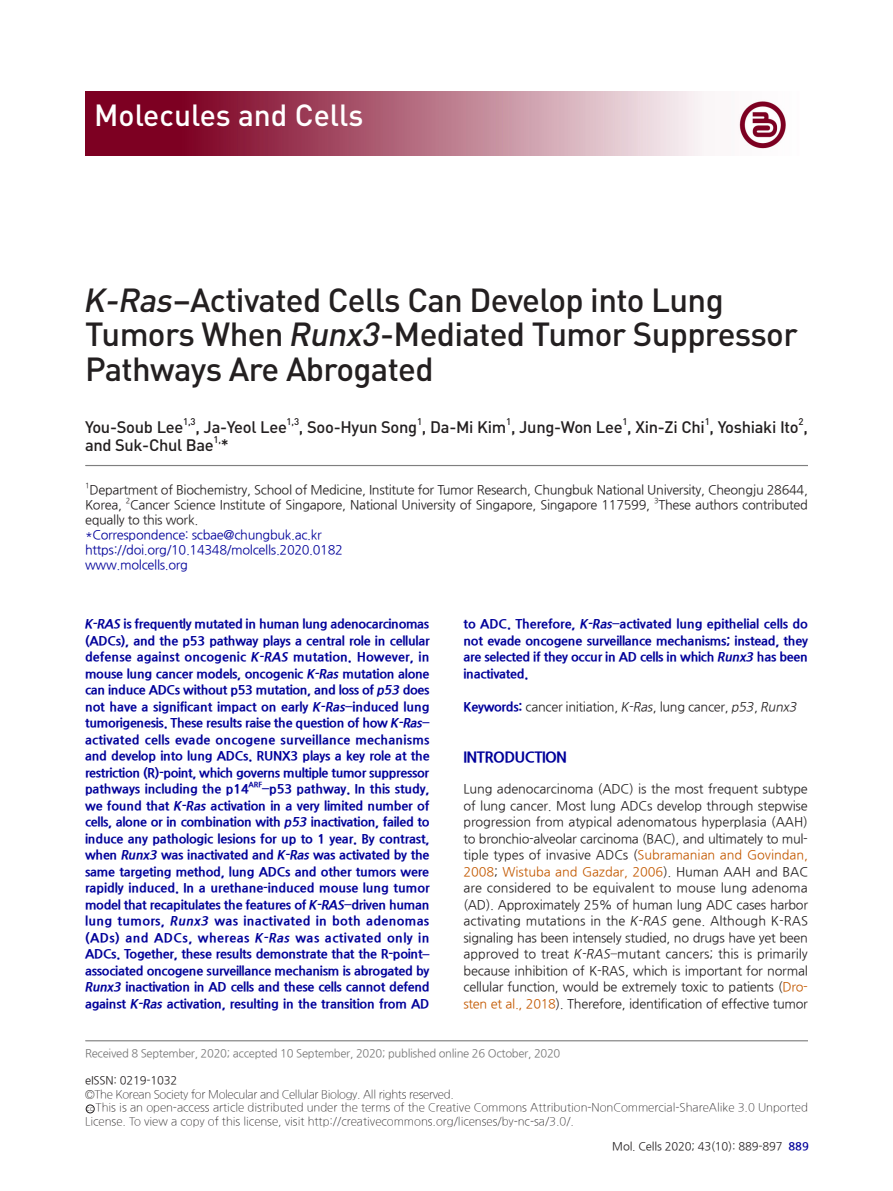
<style>
.page{position:relative;width:893px;height:1191px;background:#fff}
.page>*{position:absolute;margin:0;border:0;box-sizing:border-box;transform-origin:0 0}
.영문제목{font:500 33px/34.5px "DIN Pro";letter-spacing:-.02em;color:#231f20}
.t1{font:500 30.15px "DIN Pro";color:#fff}
.영문이름{font:500 16.5px "DIN Pro";letter-spacing:-.02em;color:#231f20}
.서론_1st{font:800 15px "Nanum Gothic";letter-spacing:-.04em;color:#00009a}
.영문초록{font:800 12.75px/16.5px "Nanum Gothic";letter-spacing:-.025em;color:#00009a;text-align:justify}
.본문{font:12.75px/16.5px "Nanum Gothic";letter-spacing:-.025em;color:#231f20;text-align:justify}
.영문소속{font:12.75px/15px "Nanum Gothic";letter-spacing:-.025em;color:#231f20}
.교신저자{font:12.75px "Nanum Gothic";letter-spacing:-.025em;color:#00009a}
.키워드{font:12.75px "Nanum Gothic";letter-spacing:-.025em;color:#231f20}
.교신저자_이름{font:12.75px "Nanum Gothic";letter-spacing:-.025em;color:#00009a}
.Open_Access{font:300 11.25px/13.5px "Nanum Gothic";color:#231f20}
.접수_수정_승인_날짜{font:11.25px "Nanum Gothic";letter-spacing:-.025em;color:#777}
.Copyright{font:300 11.25px "Nanum Gothic";letter-spacing:-.025em;color:#231f20}
.t2{font:11.25px "Nanum Gothic";letter-spacing:-.015em;color:#231f20}
.영문이름-2{font:500 9.6px "DIN Pro";color:#231f20}
.영문소속-2{font:7.5px "Nanum Gothic";color:#231f20}
.s1{font-style:italic}
.s2{font-family:"Arial";font-weight:400}
.s3{font-weight:800;color:#00009a}
.s4{color:#c35900}
.s5{font-family:"Times New Roman"}
.s6{font-family:"DIN Pro";font-size:7.5px}
.s7{font-weight:700;color:#00009a}
</style>
<div class="page">
<img style="left:85px;top:91px;width:701px;height:65px">
<hr style="left:86px;top:465px;width:722px;height:1px;background:#7f7f7f">
<hr style="left:86px;top:1040px;width:722px;height:1px;background:#7f7f7f">
<div style="left:86px;top:1104px;width:9px;height:9px;border:1px solid #231f20;border-radius:50%"></div>
<p class="t1" style="left:94px;top:94px;width:271px">Molecules and Cells</p>
<p class="영문제목" style="left:83px;top:281px;width:716px"><span class="s1">K-Ras</span>–Activated Cells Can Develop into Lung<br>Tumors When <span class="s1">Runx3</span>-Mediated Tumor Suppressor<br>Pathways Are Abrogated</p>
<p class="영문이름" style="left:85px;top:416px;width:100px">You-Soub Lee</p>
<p class="영문이름-2" style="left:183px;top:415px;width:14px">1,3</p>
<p class="영문이름" style="left:195px;top:416px;width:93px">, Ja-Yeol Lee</p>
<p class="영문이름-2" style="left:287px;top:415px;width:14px">1,3</p>
<p class="영문이름" style="left:299px;top:416px;width:510px">, Soo-Hyun Song , Da-Mi Kim , Jung-Won Lee , Xin-Zi Chi , Yoshiaki Ito ,</p>
<p class="영문이름-2" style="left:417px;top:415px;width:7px">1</p>
<p class="영문이름-2" style="left:506px;top:415px;width:7px">1</p>
<p class="영문이름-2" style="left:622px;top:415px;width:7px">1</p>
<p class="영문이름-2" style="left:705px;top:415px;width:7px">1</p>
<p class="영문이름-2" style="left:798px;top:415px;width:7px">2</p>
<p class="영문이름-2" style="left:213px;top:433px;width:9px">1,</p>
<p class="영문이름" style="left:85px;top:434px;width:145px">and Suk-Chul Bae *</p>
<p class="영문소속-2" style="left:85px;top:482px;width:6px">1</p>
<p class="영문소속" style="left:85px;top:482px;width:724px;text-indent:4px">Department of Biochemistry, School of Medicine, Institute for Tumor Research, Chungbuk National University, Cheongju 28644,<br>Korea,</p>
<p class="영문소속-2" style="left:126px;top:497px;width:6px">2</p>
<p class="영문소속" style="left:130px;top:497px;width:521px">Cancer Science Institute of Singapore, National University of Singapore, Singapore 117599,</p>
<p class="영문소속-2" style="left:654px;top:497px;width:6px">3</p>
<p class="영문소속" style="left:658px;top:497px;width:151px">These authors contributed</p>
<p class="영문소속" style="left:85px;top:512px;width:115px">equally to this work.</p>
<p class="교신저자_이름" style="left:85px;top:528px;width:238px">*Correspondence: scbae@chungbuk.ac.kr</p>
<p class="교신저자" style="left:85px;top:543px;width:259px">https://doi.org/10.14348/molcells.2020.0182</p>
<p class="교신저자" style="left:85px;top:558px;width:104px">www.molcells.org</p>
<p class="영문초록" style="left:84px;top:616px;width:347px"><span class="s1">K-RAS</span> is frequently mutated in human lung adenocarcinomas (ADCs), and the p53 pathway plays a central role in cellular defense against oncogenic <span class="s1">K-RAS</span> mutation. However, in mouse lung cancer models, oncogenic <span class="s1">K-Ras</span> mutation alone can induce ADCs without p53 mutation, and loss of <span class="s1">p53</span> does not have a significant impact on early <span class="s1">K-Ras</span><span class="s2">–</span>induced lung tumorigenesis. These results raise the question of how <span class="s1">K-Ras</span><span class="s2">– </span>activated cells evade oncogene surveillance mechanisms and develop into lung ADCs. RUNX3 plays a key role at the restriction (R)-point, which governs multiple tumor suppressor pathways including the p14<sup>ARF</sup><span class="s2">–</span>p53 pathway. In this study, we found that <span class="s1">K-Ras</span> activation in a very limited number of cells, alone or in combination with <span class="s1">p53</span> inactivation, failed to induce any pathologic lesions for up to 1 year. By contrast, when <span class="s1">Runx3</span> was inactivated and <span class="s1">K-Ras</span> was activated by the same targeting method, lung ADCs and other tumors were rapidly induced. In a urethane-induced mouse lung tumor model that recapitulates the features of <span class="s1">K-RAS</span><span class="s2">–</span>driven human lung tumors, <span class="s1">Runx3</span> was inactivated in both adenomas (ADs) and ADCs, whereas <span class="s1">K-Ras</span> was activated only in ADCs. Together, these results demonstrate that the R-point<span class="s2">– </span>associated oncogene surveillance mechanism is abrogated by <span class="s1">Runx3</span> inactivation in AD cells and these cells cannot defend against <span class="s1">K-Ras</span> activation, resulting in the transition from AD</p>
<p class="영문초록" style="left:463px;top:616px;width:346px">to ADC. Therefore, <span class="s1">K-Ras</span><span class="s2">–</span>activated lung epithelial cells do not evade oncogene surveillance mechanisms; instead, they are selected if they occur in AD cells in which <span class="s1">Runx3</span> has been inactivated.</p>
<p class="키워드" style="left:463px;top:700px;width:337px"><span class="s3">Keywords:</span> cancer initiation, <span class="s1">K-Ras</span>, lung cancer, <span class="s1">p53</span>, <span class="s1">Runx3</span></p>
<p class="서론_1st" style="left:463px;top:749px;width:105px">INTRODUCTION</p>
<p class="본문" style="left:463px;top:781px;width:346px">Lung adenocarcinoma (ADC) is the most frequent subtype of lung cancer. Most lung ADCs develop through stepwise progression from atypical adenomatous hyperplasia (AAH) to bronchio-alveolar carcinoma (BAC), and ultimately to mul&shy;tiple types of invasive ADCs (<span class="s4">Subramanian and Govindan, 2008</span>; <span class="s4">Wistuba and Gazdar, 2006</span>). Human AAH and BAC are considered to be equivalent to mouse lung adenoma (AD). Approximately 25% of human lung ADC cases harbor activating mutations in the <span class="s1">K-RAS</span> gene. Although K-RAS signaling has been intensely studied, no drugs have yet been approved to treat <span class="s1">K-RAS</span><span class="s5">–</span>mutant cancers; this is primarily because inhibition of K-RAS, which is important for normal cellular function, would be extremely toxic to patients (<span class="s4">Dro&shy;sten et al., 2018</span>). Therefore, identification of effective tumor</p>
<p class="접수_수정_승인_날짜" style="left:85px;top:1048px;width:477px">Received 8 September, 2020; accepted 10 September, 2020; published online 26 October, 2020</p>
<p class="t2" style="left:85px;top:1075px;width:94px">eISSN: 0219-1032</p>
<p class="Copyright" style="left:85px;top:1089px;width:370px">©The Korean Society for Molecular and Cellular Biology. All rights reserved.</p>
<p class="Open_Access" style="left:85px;top:1101px;width:724px"><span class="s6">cc</span> This is an open-access article distributed under the terms of the Creative Commons Attribution-NonCommercial-ShareAlike 3.0 Unported<br>License. To view a copy of this license, visit http://creativecommons.org/licenses/by-nc-sa/3.0/.</p>
<p class="t2" style="left:612px;top:1140px;width:198px">Mol. Cells 2020; 43(10): 889-897 <span class="s7">889</span></p>
</div>
